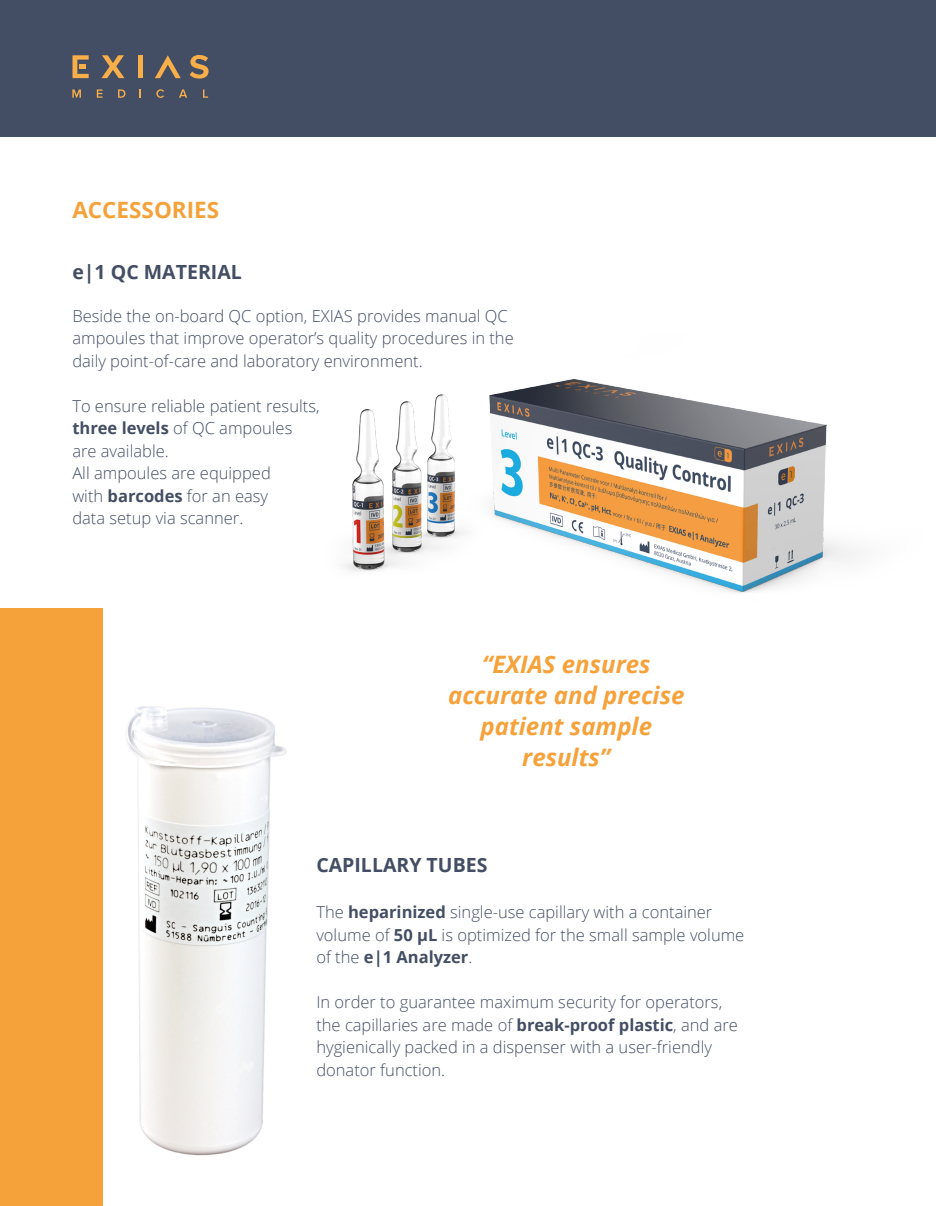
<style>
.page{position:relative;width:936px;height:1206px;background:#fff}
.page>*{position:absolute;margin:0;border:0;box-sizing:border-box;transform-origin:0 0}
.t1{font:italic 700 24px/31.2px "Open Sans";color:#f6a23b;text-align:center}
.t2{font:700 22.5px "Open Sans";color:#f6a23b}
.t3{font:700 19.5px "Open Sans";color:#434e64}
.t4{font:300 16.5px/22.5px "Open Sans";color:#434e64}
.s1{font-weight:700}
</style>
<div class="page">
<div style="left:0;top:0;width:935px;height:136px;background:#434e64"></div>
<svg style="left:72px;top:89px;width:9px;height:9px"></svg>
<svg style="left:97px;top:89px;width:5px;height:9px"></svg>
<svg style="left:118px;top:89px;width:7px;height:9px"></svg>
<svg style="left:139px;top:89px;width:2px;height:9px"></svg>
<svg style="left:156px;top:89px;width:8px;height:9px"></svg>
<svg style="left:179px;top:89px;width:8px;height:9px"></svg>
<svg style="left:203px;top:89px;width:5px;height:9px"></svg>
<svg style="left:101px;top:55px;width:23px;height:23px"></svg>
<div style="left:138px;top:55px;width:5px;height:23px;background:#f8af49"></div>
<svg style="left:190px;top:55px;width:18px;height:23px"></svg>
<svg style="left:155px;top:55px;width:26px;height:23px"></svg>
<svg style="left:72px;top:55px;width:17px;height:23px"></svg>
<div style="left:0;top:608px;width:102px;height:597px;background:#f6a23b"></div>
<img style="left:126px;top:706px;width:161px;height:450px">
<img style="left:519px;top:378px;width:338px;height:215px">
<img style="left:344px;top:389px;width:175px;height:183px">
<p class="t2" style="left:72px;top:194px;width:148px">ACCESSORIES</p>
<p class="t3" style="left:72px;top:258px;width:171px">e|1 QC MATERIAL</p>
<p class="t4" style="left:72px;top:304px;width:442px">Beside the on-board QC option, EXIAS provides manual QC ampoules that improve operator’s quality procedures in the daily point-of-care and laboratory environment.</p>
<p class="t4" style="left:72px;top:394px;width:248px">To ensure reliable patient results,</p>
<p class="t4" style="left:72px;top:416px;width:221px"><span class="s1">three levels</span> of QC ampoules</p>
<p class="t4" style="left:72px;top:439px;width:98px">are available.</p>
<p class="t4" style="left:72px;top:461px;width:200px">All ampoules are equipped with <span class="s1">barcodes</span> for an easy data setup via scanner.</p>
<p class="t1" style="left:448px;top:647px;width:238px">“EXIAS ensures accurate and precise patient sample results”</p>
<p class="t3" style="left:316px;top:851px;width:172px">CAPILLARY TUBES</p>
<p class="t4" style="left:316px;top:900px;width:429px">The <span class="s1">heparinized</span> single-use capillary with a container volume of <span class="s1">50 μL</span> is optimized for the small sample volume of the <span class="s1">e|1 Analyzer</span>.</p>
<p class="t4" style="left:316px;top:990px;width:423px">In order to guarantee maximum security for operators, the capillaries are made of <span class="s1">break-proof plastic</span>, and are hygienically packed in a dispenser with a user-friendly donator function.</p>
</div>
